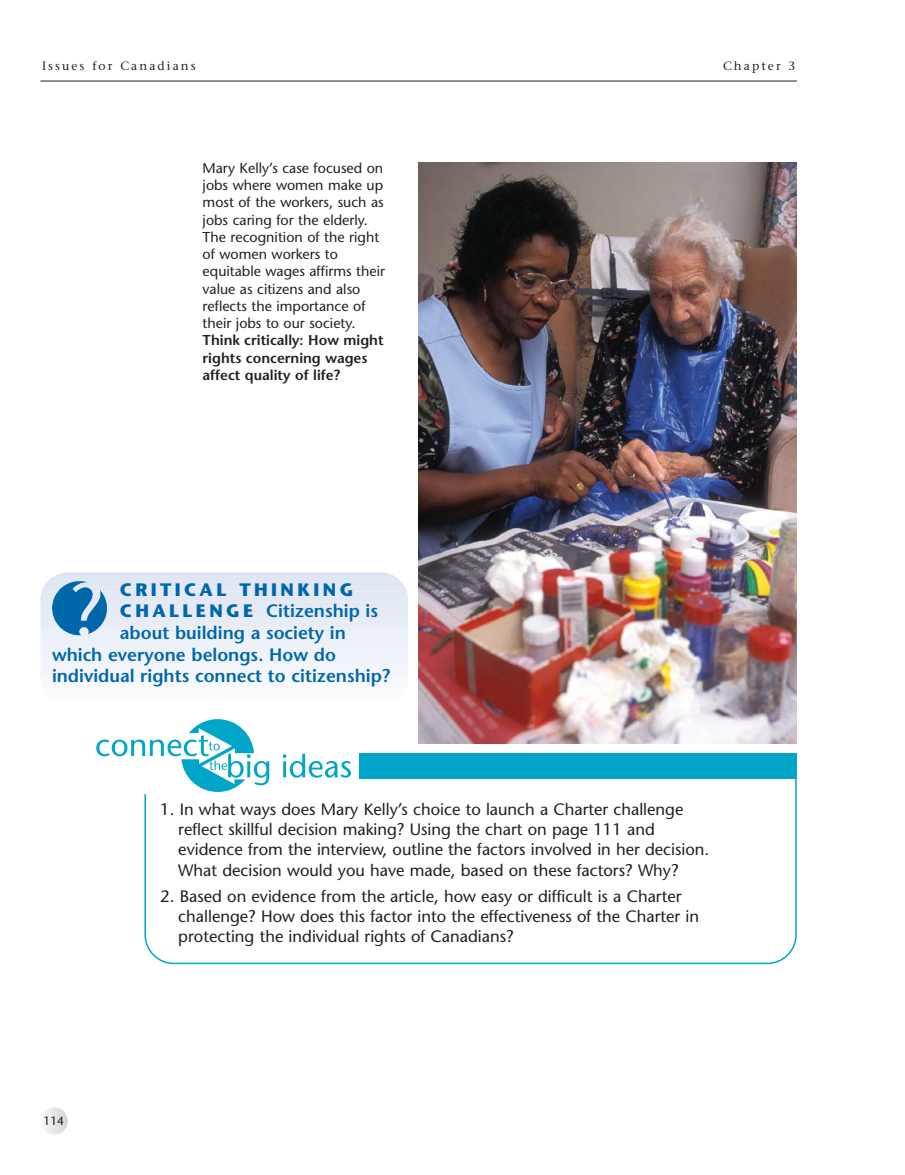
<style>
.page{position:relative;width:905px;height:1175px;background:#fff}
.page>*{position:absolute;margin:0;border:0;box-sizing:border-box;transform-origin:0 0}
.t1{font:600 18px "Stone Sans";color:#0067ab}
.t2{font:700 18px "Stone Sans";letter-spacing:.19em;color:#0067ab}
.t3{font:16.5px/20.2px "Stone Sans";color:#231f20}
.t4{font:14.25px/17.2px "Stone Sans";color:#231f20}
.t5{font:600 14.25px/17.2px "Stone Sans";color:#231f20}
.t6{font:12px "Stone Serif";letter-spacing:.17em;color:#231f20}
.t7{font:12px "Stone Sans";color:#231f20}
.s1{font-weight:700}
</style>
<div class="page">
<svg style="left:44px;top:1107px;width:24px;height:27px"></svg>
<hr style="left:41px;top:81px;width:755px;height:1px;background:#231f20">
<div style="left:40px;top:572px;width:368px;height:6px;background:#dce4f1"></div>
<div style="left:40px;top:574px;width:368px;height:9px;background:#dfe6f3"></div>
<div style="left:40px;top:579px;width:368px;height:9px;background:#e0e6f3"></div>
<div style="left:40px;top:584px;width:368px;height:9px;background:#e1e7f4"></div>
<div style="left:40px;top:590px;width:368px;height:8px;background:#e2e8f4"></div>
<div style="left:40px;top:595px;width:368px;height:8px;background:#e3e9f4"></div>
<div style="left:40px;top:600px;width:368px;height:8px;background:#e4e9f4"></div>
<div style="left:40px;top:605px;width:368px;height:8px;background:#e5eaf5"></div>
<div style="left:40px;top:610px;width:368px;height:8px;background:#e6ebf5"></div>
<div style="left:40px;top:615px;width:368px;height:9px;background:#e7ecf5"></div>
<div style="left:40px;top:620px;width:368px;height:9px;background:#e8ecf5"></div>
<div style="left:40px;top:625px;width:368px;height:9px;background:#eaeff7"></div>
<div style="left:40px;top:630px;width:368px;height:9px;background:#ebeff8"></div>
<div style="left:40px;top:636px;width:368px;height:8px;background:#ecf0f8"></div>
<div style="left:40px;top:641px;width:368px;height:8px;background:#edf1f8"></div>
<div style="left:40px;top:646px;width:368px;height:8px;background:#eef2f9"></div>
<div style="left:40px;top:651px;width:368px;height:8px;background:#f0f2f9"></div>
<div style="left:40px;top:656px;width:368px;height:8px;background:#f1f4fa"></div>
<div style="left:40px;top:661px;width:368px;height:9px;background:#f2f4fa"></div>
<div style="left:40px;top:666px;width:368px;height:9px;background:#f3f5fa"></div>
<div style="left:40px;top:671px;width:368px;height:9px;background:#f4f6fa"></div>
<div style="left:40px;top:676px;width:368px;height:9px;background:#f7f9fd"></div>
<div style="left:40px;top:682px;width:368px;height:8px;background:#f8fafd"></div>
<div style="left:40px;top:687px;width:368px;height:8px;background:#fafcfe"></div>
<div style="left:40px;top:692px;width:368px;height:8px;background:#fbfcfe"></div>
<img style="left:52px;top:581px;width:55px;height:55px">
<img style="left:418px;top:162px;width:379px;height:582px">
<svg style="left:144px;top:774px;width:653px;height:190px"></svg>
<svg style="left:283px;top:753px;width:68px;height:24px"></svg>
<svg style="left:96px;top:719px;width:173px;height:73px"></svg>
<div style="left:359px;top:753px;width:437px;height:25px;background:#00a5c7"></div>
<p class="t6" style="left:42px;top:62px;width:155px">Issues for Canadians</p>
<p class="t6" style="left:723px;top:62px;width:74px">Chapter 3</p>
<p class="t4" style="left:202px;top:161px;width:184px">Mary Kelly’s case focused on jobs where women make up most of the workers, such as jobs caring for the elderly.<br>The recognition of the right of women workers to equitable wages affirms their value as citizens and also reflects the importance of their jobs to our society.</p>
<p class="t5" style="left:202px;top:333px;width:182px">Think critically: How might rights concerning wages affect quality of life?</p>
<p class="t2" style="left:120px;top:582px;width:235px">CRITICAL THINKING</p>
<p class="t1" style="left:120px;top:604px;width:260px"><span class="s1">C H A L L E N G E</span> Citizenship is</p>
<p class="t1" style="left:120px;top:625px;width:227px">about building a society in</p>
<p class="t1" style="left:52px;top:647px;width:285px">which everyone belongs. How do</p>
<p class="t1" style="left:52px;top:669px;width:340px">individual rights connect to citizenship?</p>
<p class="t7" style="left:43px;top:1116px;width:22px">114</p>
<p class="t3" style="left:178px;top:800px;width:532px;text-indent:-18px">1. In what ways does Mary Kelly’s choice to launch a Charter challenge reflect skillful decision making? Using the chart on page 111 and evidence from the interview, outline the factors involved in her decision.<br>What decision would you have made, based on these factors? Why?</p>
<p class="t3" style="left:178px;top:887px;width:522px;text-indent:-18px">2. Based on evidence from the article, how easy or difficult is a Charter challenge? How does this factor into the effectiveness of the Charter in protecting the individual rights of Canadians?</p>
</div>
